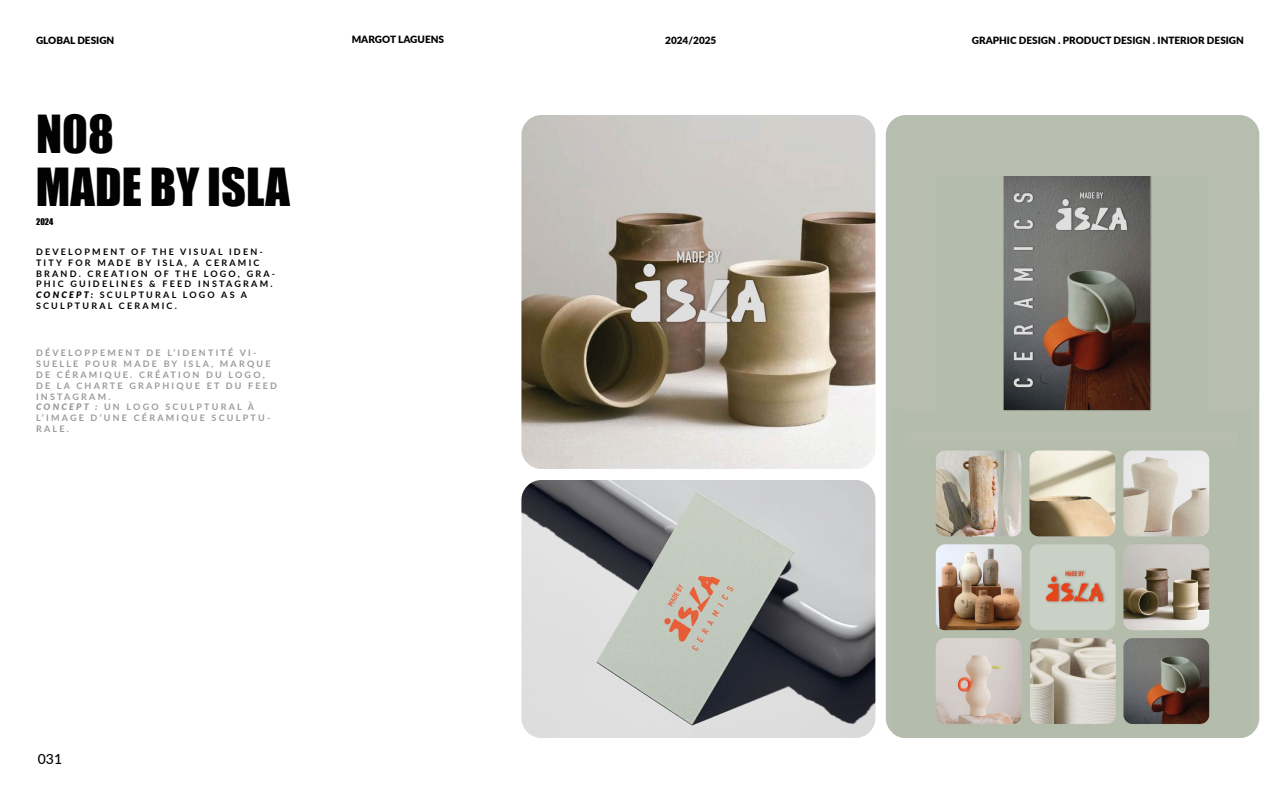
<style>
.page{position:relative;width:1280px;height:800px;background:#fff}
.page>*{position:absolute;margin:0;border:0;box-sizing:border-box;transform-origin:0 0}
.t1{font:48.2px/53px "Impact";color:#020203}
.t2{font:500 14px "Lato";color:#020203}
.t3{font:900 10px "Lato";color:#020203}
.t4{font:900 10px "Lato";color:#000}
.t5{font:700 9px/10.8px "Lato";letter-spacing:.245em;color:#9c9b99}
.t6{font:700 9px/10.8px "Lato";letter-spacing:.245em;color:#020203}
.t7{font:8.4px "Impact";color:#020203}
.s1{font-weight:900;font-style:italic}
</style>
<div class="page">
<img style="left:521px;top:115px;width:354px;height:354px">
<img style="left:521px;top:480px;width:354px;height:258px">
<div style="left:886px;top:115px;width:373px;height:623px;background:#b8beaf;border-radius:20px"></div>
<img style="left:894px;top:450px;width:357px;height:288px">
<img style="left:1003px;top:177px;width:149px;height:234px">
<div style="left:893px;top:175px;width:366px;height:239px;border:1px solid #b8beaf;border-radius:22px"></div>
<p class="t4" style="left:36px;top:34px;width:80px">GLOBAL DESIGN</p>
<p class="t4" style="left:352px;top:33px;width:94px">MARGOT LAGUENS</p>
<p class="t4" style="left:665px;top:34px;width:53px">2024/2025</p>
<p class="t3" style="left:972px;top:34px;width:274px">GRAPHIC DESIGN . PRODUCT DESIGN . INTERIOR DESIGN</p>
<h1 class="t1" style="left:36px;top:107px;width:256px">N08<br>MADE BY ISLA</h1>
<p class="t7" style="left:36px;top:216px;width:19px">2024</p>
<p class="t6" style="left:36px;top:246px;width:241px">DEVELOPMENT OF THE VISUAL IDEN-<br>TITY FOR MADE BY ISLA, A CERAMIC<br>BRAND. CREATION OF THE LOGO, GRA-<br>PHIC GUIDELINES &amp; FEED INSTAGRAM.<br><span class="s1">CONCEPT:</span> SCULPTURAL LOGO AS A<br>SCULPTURAL CERAMIC.</p>
<p class="t5" style="left:36px;top:347px;width:243px">DÉVELOPPEMENT DE L’IDENTITÉ VI-<br>SUELLE POUR MADE BY ISLA, MARQUE<br>DE CÉRAMIQUE. CRÉATION DU LOGO,<br>DE LA CHARTE GRAPHIQUE ET DU FEED<br>INSTAGRAM.<br><span class="s1">CONCEPT :</span> UN LOGO SCULPTURAL À<br>L’IMAGE D’UNE CÉRAMIQUE SCULPTU-<br>RALE.</p>
<h2 class="t2" style="left:38px;top:750px;width:26px">031</h2>
</div>
